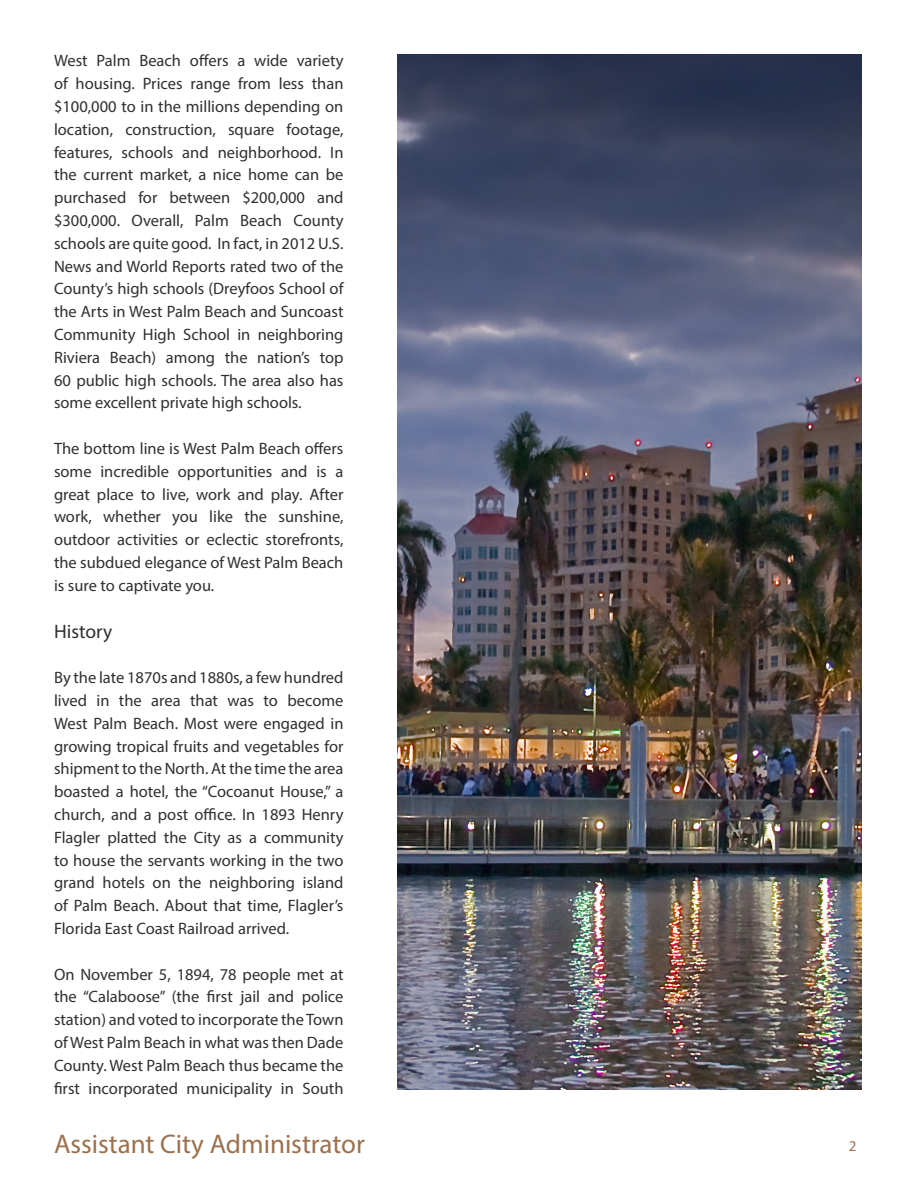
<style>
.page{position:relative;width:918px;height:1188px;background:#fff}
.page>*{position:absolute;margin:0;border:0;box-sizing:border-box;transform-origin:0 0}
.t1{font:27px "Myriad Pro";color:#9d714e}
.main_pragraph{font:19.5px "Myriad Pro";color:#312f30}
.main_pragraph-2{font:16.5px/22.8px "Myriad Pro";color:#312f30;text-align:justify}
.t2{font:15px "Myriad Pro";color:#9d714e}
</style>
<div class="page">
<img style="left:398px;top:54px;width:464px;height:1035px">
<p class="main_pragraph-2" style="left:54px;top:49px;width:291px">West Palm Beach offers a wide variety of housing. Prices range from less than $100,000 to in the millions depending on location, construction, square footage, features, schools and neighborhood. In the current market, a nice home can be purchased for between $200,000 and $300,000. Overall, Palm Beach County schools are quite good. In fact, in 2012 U.S.<br>News and World Reports rated two of the County’s high schools (Dreyfoos School of the Arts in West Palm Beach and Suncoast Community High School in neighboring Riviera Beach) among the nation’s top 60 public high schools. The area also has some excellent private high schools.</p>
<p class="main_pragraph-2" style="left:54px;top:437px;width:291px">The bottom line is West Palm Beach offers some incredible opportunities and is a great place to live, work and play. After work, whether you like the sunshine, outdoor activities or eclectic storefronts, the subdued elegance of West Palm Beach is sure to captivate you.</p>
<p class="main_pragraph" style="left:54px;top:619px;width:60px">History</p>
<p class="main_pragraph-2" style="left:54px;top:666px;width:291px">By the late 1870s and 1880s, a few hundred lived in the area that was to become West Palm Beach. Most were engaged in growing tropical fruits and vegetables for shipment to the North. At the time the area boasted a hotel, the “Cocoanut House,” a church, and a post office. In 1893 Henry Flagler platted the City as a community to house the servants working in the two grand hotels on the neighboring island of Palm Beach. About that time, Flagler’s Florida East Coast Railroad arrived.</p>
<p class="main_pragraph-2" style="left:54px;top:962px;width:291px">On November 5, 1894, 78 people met at the “Calaboose” (the first jail and police station) and voted to incorporate the Town of West Palm Beach in what was then Dade County. West Palm Beach thus became the first incorporated municipality in South</p>
<p class="t1" style="left:54px;top:1127px;width:312px">Assistant City Administrator</p>
<p class="t2" style="left:849px;top:1137px;width:9px">2</p>
</div>
